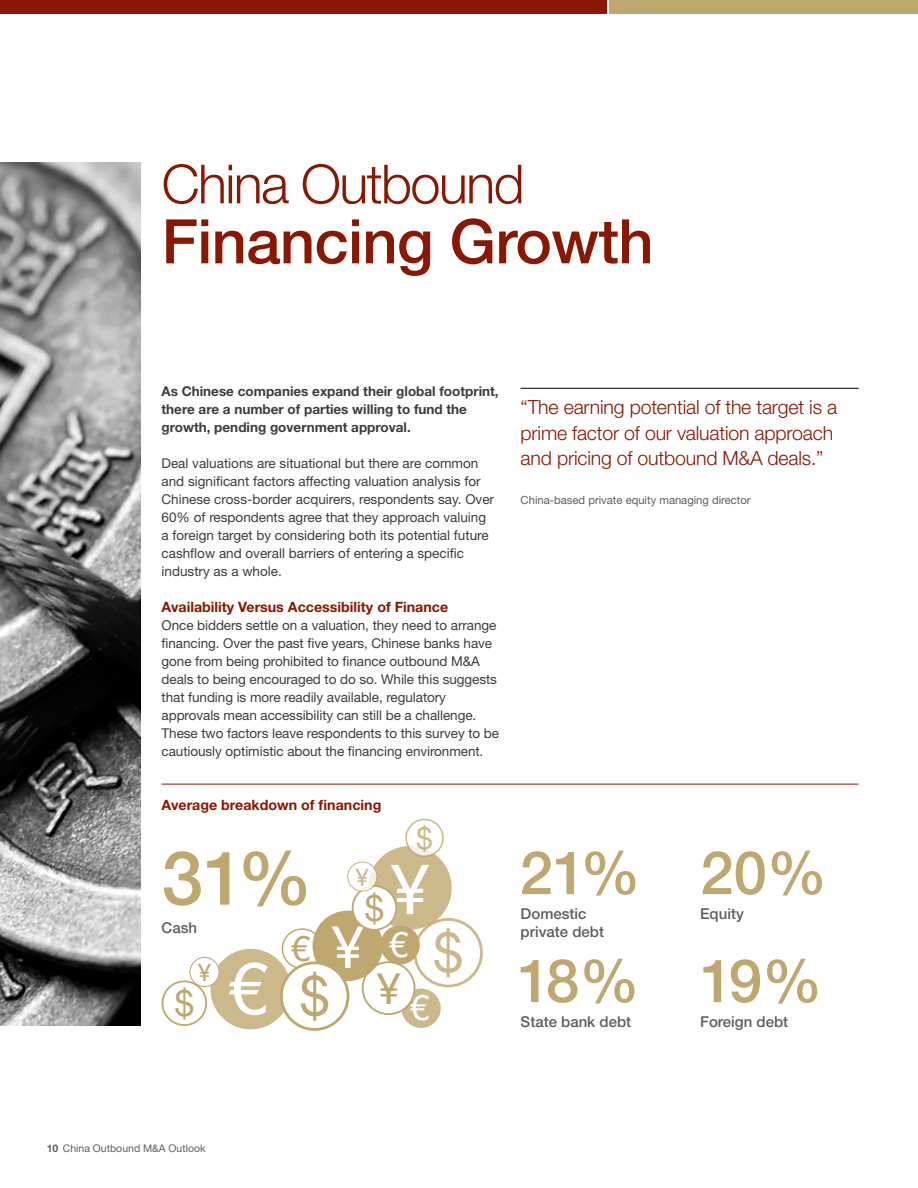
<style>
.page{position:relative;width:918px;height:1188px;background:#fff}
.page>*{position:absolute;margin:0;border:0;box-sizing:border-box;transform-origin:0 0}
.t1{font:500 74.85px "Helvetica Neue LT Std";color:#bea870}
.t2{font:71.25px "Helvetica Neue LT Std";color:#fff}
.t3{font:500 61.5px "Helvetica Neue LT Std";letter-spacing:-.01em;color:#8a1702}
.t4{font:500 60px "Helvetica Neue LT Std";letter-spacing:-.04em;color:#bea870}
.t5{font:58.05px "Helvetica Neue LT Std";color:#fff}
.t6{font:54.9px "Helvetica Neue LT Std";color:#bea870}
.t7{font:300 54px "Helvetica Neue LT Std";letter-spacing:-.03em;color:#8a1702}
.t8{font:42.75px "Helvetica Neue LT Std";color:#bea870}
.t9{font:36px "Helvetica Neue LT Std";color:#bea870}
.t10{font:34.8px "Helvetica Neue LT Std";color:#fff}
.t11{font:34.8px "Helvetica Neue LT Std";color:#bea870}
.t12{font:30.3px "Helvetica Neue LT Std";color:#bea870}
.t13{font:24px "Helvetica Neue LT Std";color:#bea870}
.t14{font:300 19.5px/25.5px "Helvetica Neue LT Std";letter-spacing:-.01em;color:#8a1702}
.t15{font:500 15px/18px "Helvetica Neue LT Std";color:#5f5e5e}
.t16{font:700 14.25px "Helvetica Neue LT Std";color:#8a1702}
.t17{font:13.5px/18px "Helvetica Neue LT Std";letter-spacing:-.005em;color:#3c3c3b}
.t18{font:700 13.5px/18px "Helvetica Neue LT Std";color:#3c3c3b}
.t19{font:11.25px "Helvetica Neue LT Std";color:#5f5e5e}
.t20{font:10.5px "Helvetica Neue LT Std";color:#5f5e5e}
.s1{font-weight:700}
</style>
<div class="page">
<div style="left:609px;top:0;width:309px;height:14px;background:#bea870"></div>
<div style="left:0;top:0;width:607px;height:14px;background:#8a1702"></div>
<div style="left:401px;top:989px;width:40px;height:39px;background:#cbb98c;border-radius:50%"></div>
<div style="left:363px;top:962px;width:52px;height:52px;background:#fff;border-radius:50%"></div>
<div style="left:362px;top:961px;width:54px;height:54px;border:2px solid #bea870;border-radius:50%"></div>
<div style="left:210px;top:949px;width:81px;height:80px;background:#cbb98c;border-radius:50%"></div>
<hr style="left:521px;top:388px;width:338px;height:1px;background:#000">
<hr style="left:162px;top:784px;width:696px;height:1px;background:#8a1702">
<img style="left:0;top:162px;width:140px;height:864px">
<div style="left:313px;top:911px;width:70px;height:70px;background:#bea870;border-radius:50%"></div>
<div style="left:368px;top:846px;width:84px;height:84px;background:#cbb98c;border-radius:50%"></div>
<div style="left:353px;top:886px;width:43px;height:44px;background:#fff;border-radius:50%"></div>
<div style="left:352px;top:885px;width:45px;height:46px;border:2px solid #bea870;border-radius:50%"></div>
<div style="left:162px;top:980px;width:45px;height:46px;border:2px solid #bea870;border-radius:50%"></div>
<div style="left:415px;top:919px;width:66px;height:67px;background:#fff;border-radius:50%"></div>
<div style="left:413px;top:918px;width:70px;height:69px;border:3px solid #bea870;border-radius:50%"></div>
<svg style="left:406px;top:819px;width:37px;height:37px"></svg>
<div style="left:405px;top:819px;width:39px;height:38px;border:2px solid #bea870;border-radius:50%"></div>
<div style="left:380px;top:925px;width:40px;height:40px;background:#bea870;border-radius:50%"></div>
<svg style="left:348px;top:862px;width:29px;height:29px"></svg>
<div style="left:347px;top:862px;width:30px;height:30px;border:1px solid #bea870;border-radius:50%"></div>
<div style="left:190px;top:957px;width:29px;height:30px;background:#fff;border-radius:50%"></div>
<div style="left:189px;top:957px;width:31px;height:30px;border:1px solid #bea870;border-radius:50%"></div>
<div style="left:282px;top:928px;width:41px;height:41px;border:2px solid #bea870;border-radius:50%"></div>
<div style="left:281px;top:963px;width:67px;height:66px;background:#fff;border-radius:50%"></div>
<div style="left:280px;top:961px;width:69px;height:70px;border:3px solid #bea870;border-radius:50%"></div>
<h3 class="t7" style="left:162px;top:151px;width:364px">China Outbound</h3>
<h3 class="t3" style="left:162px;top:205px;width:494px">Financing Growth</h3>
<p class="t18" style="left:162px;top:382px;width:339px">As Chinese companies expand their global footprint, there are a number of parties willing to fund the growth, pending government approval.</p>
<p class="t17" style="left:162px;top:454px;width:334px">Deal valuations are situational but there are common and significant factors affecting valuation analysis for Chinese cross-border acquirers, respondents say. Over 60% of respondents agree that they approach valuing a foreign target by considering both its potential future cashflow and overall barriers of entering a specific industry as a whole.</p>
<p class="t16" style="left:162px;top:598px;width:288px">Availability Versus Accessibility of Finance</p>
<p class="t17" style="left:162px;top:616px;width:339px">Once bidders settle on a valuation, they need to arrange financing. Over the past five years, Chinese banks have gone from being prohibited to finance outbound M&amp;A deals to being encouraged to do so. While this suggests that funding is more readily available, regulatory approvals mean accessibility can still be a challenge.<br>These two factors leave respondents to this survey to be cautiously optimistic about the financing environment.</p>
<p class="t16" style="left:162px;top:796px;width:221px">Average breakdown of financing</p>
<h3 class="t12" style="left:416px;top:820px;width:18px">$</h3>
<h1 class="t1" style="left:162px;top:833px;width:152px">31%</h1>
<p class="t15" style="left:162px;top:918px;width:37px">Cash</p>
<h3 class="t9" style="left:364px;top:886px;width:66px">$<sup>¥</sup></h3>
<h3 class="t13" style="left:356px;top:863px;width:15px">¥</h3>
<h3 class="t5" style="left:332px;top:913px;width:34px">¥</h3>
<h3 class="t6" style="left:433px;top:920px;width:32px">$</h3>
<h3 class="t10" style="left:389px;top:924px;width:21px">€</h3>
<h3 class="t11" style="left:291px;top:928px;width:21px">€</h3>
<h3 class="t6" style="left:299px;top:963px;width:32px">$</h3>
<h2 class="t2" style="left:228px;top:946px;width:41px">€</h2>
<h3 class="t8" style="left:377px;top:964px;width:25px">¥</h3>
<h3 class="t13" style="left:198px;top:958px;width:15px">¥</h3>
<h3 class="t9" style="left:174px;top:982px;width:22px">$</h3>
<h3 class="t10" style="left:410px;top:987px;width:21px">€</h3>
<h3 class="t14" style="left:521px;top:394px;width:318px">“The earning potential of the target is a prime factor of our valuation approach and pricing of outbound M&amp;A deals.”</h3>
<p class="t19" style="left:521px;top:493px;width:232px">China-based private equity managing director</p>
<h3 class="t4" style="left:520px;top:837px;width:122px">21%</h3>
<p class="t15" style="left:521px;top:904px;width:85px">Domestic private debt</p>
<h3 class="t4" style="left:517px;top:945px;width:123px">18%</h3>
<p class="t15" style="left:521px;top:1012px;width:112px">State bank debt</p>
<h3 class="t4" style="left:700px;top:837px;width:128px">20%</h3>
<p class="t15" style="left:700px;top:904px;width:45px">Equity</p>
<h3 class="t4" style="left:700px;top:945px;width:123px">19%</h3>
<p class="t15" style="left:700px;top:1012px;width:90px">Foreign debt</p>
<p class="t20" style="left:47px;top:1142px;width:160px"><span class="s1">10</span> China Outbound M&amp;A Outlook</p>
</div>
